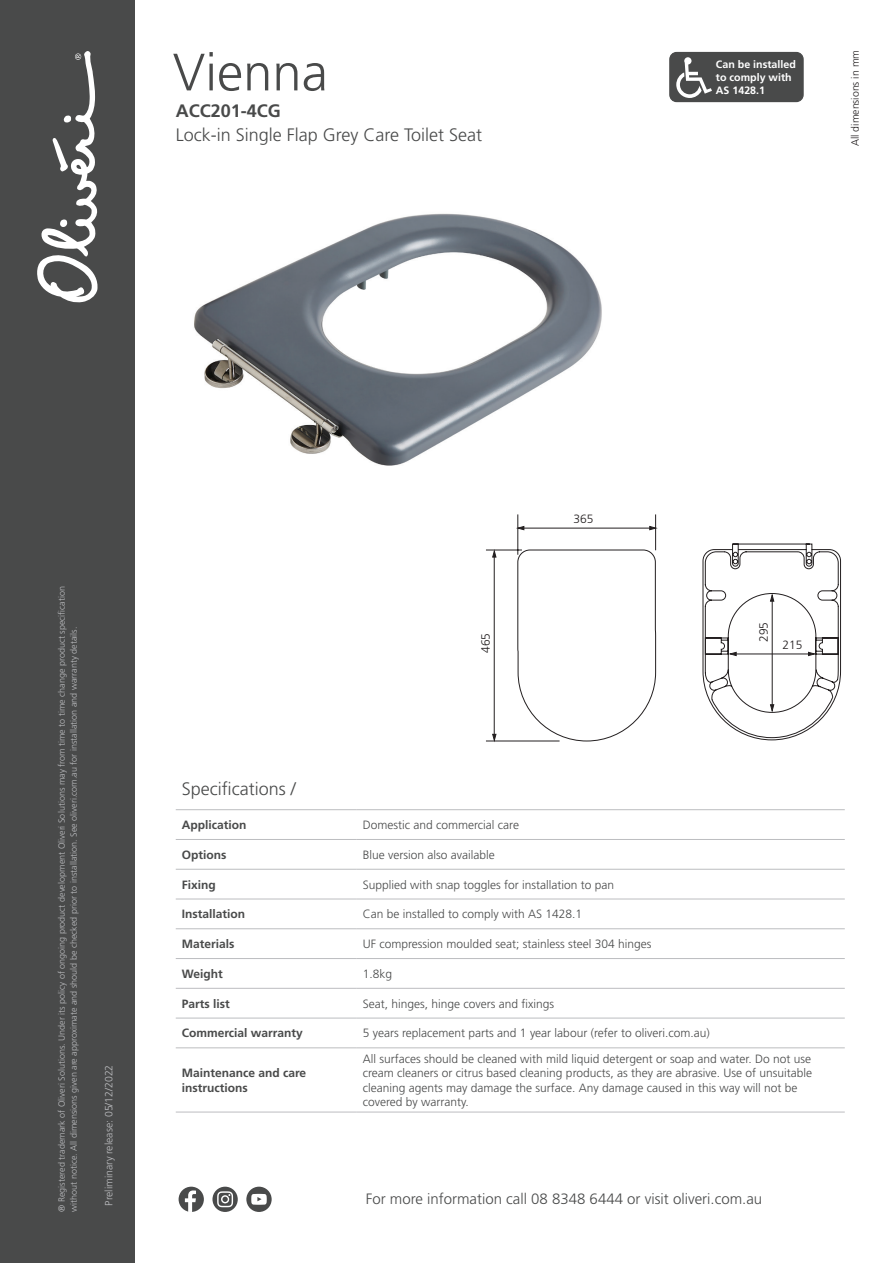
<style>
.page{position:relative;width:893px;height:1263px;background:#fff}
.page>*{position:absolute;margin:0;border:0;box-sizing:border-box;transform-origin:0 0}
.t1{font:300 52.5px "Frutiger LT Std";color:#494a4a}
.t2{font:300 18px "Frutiger LT Std";color:#494a4a}
.t3{font:700 18px "Frutiger LT Std";color:#494a4a}
.t4{font:300 15px "Frutiger LT Std";color:#494a4a}
.t5{font:300 12px/14.4px "Frutiger LT Std";color:#494a4a}
.t6{font:700 12px/14.4px "Frutiger LT Std";color:#494a4a}
.t7{font:300 12px "Frutiger LT Std";color:#231f20}
.t8{font:700 10.65px/12.8px "Frutiger LT Std";color:#fff}
.t9{font:300 10.5px "Frutiger LT Std";color:#bcbdc0}
.t10{font:300 10.5px "Frutiger LT Std";color:#231f20}
.t11{font:300 9px/12px "Frutiger LT Std";color:#bcbdc0}
</style>
<div class="page">
<div style="left:0;top:0;width:135px;height:1263px;background:#494a4a"></div>
<svg style="left:37px;top:51px;width:61px;height:252px"></svg>
<svg style="left:212px;top:1187px;width:26px;height:25px"></svg>
<svg style="left:217px;top:1191px;width:16px;height:16px"></svg>
<div style="left:179px;top:1187px;width:25px;height:25px;background:#494a4a;border-radius:50%"></div>
<svg style="left:185px;top:1190px;width:11px;height:22px"></svg>
<div style="left:246px;top:1187px;width:26px;height:25px;background:#494a4a;border-radius:50%"></div>
<svg style="left:251px;top:1194px;width:16px;height:11px"></svg>
<img style="left:194px;top:213px;width:408px;height:253px">
<hr style="left:176px;top:809px;width:181px;height:1px;background:#bcbdc0">
<hr style="left:357px;top:809px;width:488px;height:1px;background:#bcbdc0">
<hr style="left:176px;top:839px;width:181px;height:1px;background:#bcbdc0">
<hr style="left:357px;top:839px;width:488px;height:1px;background:#bcbdc0">
<hr style="left:176px;top:869px;width:181px;height:1px;background:#bcbdc0">
<hr style="left:357px;top:869px;width:488px;height:1px;background:#bcbdc0">
<hr style="left:176px;top:899px;width:181px;height:1px;background:#bcbdc0">
<hr style="left:357px;top:899px;width:488px;height:1px;background:#bcbdc0">
<hr style="left:176px;top:928px;width:181px;height:1px;background:#bcbdc0">
<hr style="left:357px;top:928px;width:488px;height:1px;background:#bcbdc0">
<hr style="left:176px;top:958px;width:181px;height:1px;background:#bcbdc0">
<hr style="left:357px;top:958px;width:488px;height:1px;background:#bcbdc0">
<hr style="left:176px;top:988px;width:181px;height:1px;background:#bcbdc0">
<hr style="left:357px;top:988px;width:488px;height:1px;background:#bcbdc0">
<hr style="left:176px;top:1018px;width:181px;height:1px;background:#bcbdc0">
<hr style="left:357px;top:1018px;width:488px;height:1px;background:#bcbdc0">
<hr style="left:176px;top:1047px;width:181px;height:1px;background:#bcbdc0">
<hr style="left:357px;top:1047px;width:488px;height:1px;background:#bcbdc0">
<hr style="left:176px;top:1112px;width:181px;height:1px;background:#bcbdc0">
<hr style="left:357px;top:1112px;width:488px;height:1px;background:#bcbdc0">
<div style="left:670px;top:52px;width:133px;height:50px;background:#494a4a;border-radius:7px"></div>
<div style="left:669px;top:52px;width:135px;height:50px;border:1px solid #494a4a;border-radius:7px"></div>
<div style="left:670px;top:52px;width:48px;height:50px;background:#494a4a;border-radius:7px"></div>
<svg style="left:676px;top:57px;width:36px;height:41px"></svg>
<svg style="left:486px;top:514px;width:355px;height:227px"></svg>
<svg style="left:516px;top:526px;width:8px;height:4px"></svg>
<svg style="left:649px;top:526px;width:8px;height:4px"></svg>
<hr style="left:494px;top:556px;width:1px;height:179px;background:#231f20">
<svg style="left:492px;top:734px;width:4px;height:8px"></svg>
<svg style="left:492px;top:550px;width:4px;height:7px"></svg>
<hr style="left:735px;top:654px;width:75px;height:1px;background:#231f20">
<svg style="left:729px;top:652px;width:8px;height:4px"></svg>
<svg style="left:808px;top:652px;width:8px;height:4px"></svg>
<hr style="left:772px;top:600px;width:1px;height:106px;background:#231f20">
<svg style="left:770px;top:704px;width:4px;height:8px"></svg>
<svg style="left:770px;top:594px;width:4px;height:8px"></svg>
<h1 class="t1" style="left:173px;top:43px;width:156px">Vienna</h1>
<h2 class="t3" style="left:176px;top:100px;width:107px">ACC201-4CG</h2>
<h2 class="t2" style="left:176px;top:124px;width:308px">Lock-in Single Flap Grey Care Toilet Seat</h2>
<p class="t8" style="left:716px;top:58px;width:81px">Can be installed to comply with<br>AS 1428.1</p>
<p class="t10" style="left:849px;top:146px;width:98px;rotate:-90deg">All dimensions in mm</p>
<p class="t11" style="left:56px;top:1212px;width:627px;rotate:-90deg">® Registered trademark of Oliveri Solutions. Under its policy of ongoing product development Oliveri Solutions may from time to time change product specification without notice. All dimensions given are approximate and should be checked prior to installation. See oliveri.com.au for installation and warranty details.</p>
<p class="t9" style="left:103px;top:1205px;width:142px;rotate:-90deg">Preliminary release: 05/12/2022</p>
<p class="t7" style="left:479px;top:653px;width:22px;rotate:-90deg">465</p>
<p class="t7" style="left:574px;top:512px;width:22px">365</p>
<p class="t7" style="left:757px;top:642px;width:22px;rotate:-90deg">295</p>
<p class="t7" style="left:783px;top:638px;width:22px">215</p>
<h2 class="t2" style="left:182px;top:779px;width:116px">Specifications /</h2>
<p class="t6" style="left:182px;top:818px;width:66px">Application</p>
<p class="t5" style="left:363px;top:818px;width:158px">Domestic and commercial care</p>
<p class="t6" style="left:182px;top:847px;width:46px">Options</p>
<p class="t5" style="left:363px;top:848px;width:134px">Blue version also available</p>
<p class="t6" style="left:182px;top:877px;width:36px">Fixing</p>
<p class="t5" style="left:363px;top:877px;width:253px">Supplied with snap toggles for installation to pan</p>
<p class="t6" style="left:182px;top:907px;width:65px">Installation</p>
<p class="t5" style="left:363px;top:907px;width:221px">Can be installed to comply with AS 1428.1</p>
<p class="t6" style="left:182px;top:937px;width:54px">Materials</p>
<p class="t5" style="left:363px;top:937px;width:290px">UF compression moulded seat; stainless steel 304 hinges</p>
<p class="t6" style="left:182px;top:966px;width:43px">Weight</p>
<p class="t5" style="left:363px;top:967px;width:31px">1.8kg</p>
<p class="t6" style="left:182px;top:996px;width:50px">Parts list</p>
<p class="t5" style="left:363px;top:996px;width:193px">Seat, hinges, hinge covers and fixings</p>
<p class="t6" style="left:182px;top:1026px;width:123px">Commercial warranty</p>
<p class="t5" style="left:363px;top:1026px;width:348px">5 years replacement parts and 1 year labour (refer to oliveri.com.au)</p>
<p class="t6" style="left:182px;top:1066px;width:126px">Maintenance and care instructions</p>
<p class="t5" style="left:363px;top:1052px;width:451px">All surfaces should be cleaned with mild liquid detergent or soap and water. Do not use cream cleaners or citrus based cleaning products, as they are abrasive. Use of unsuitable cleaning agents may damage the surface. Any damage caused in this way will not be covered by warranty.</p>
<p class="t4" style="left:366px;top:1190px;width:398px">For more information call 08 8348 6444 or visit oliveri.com.au</p>
</div>
